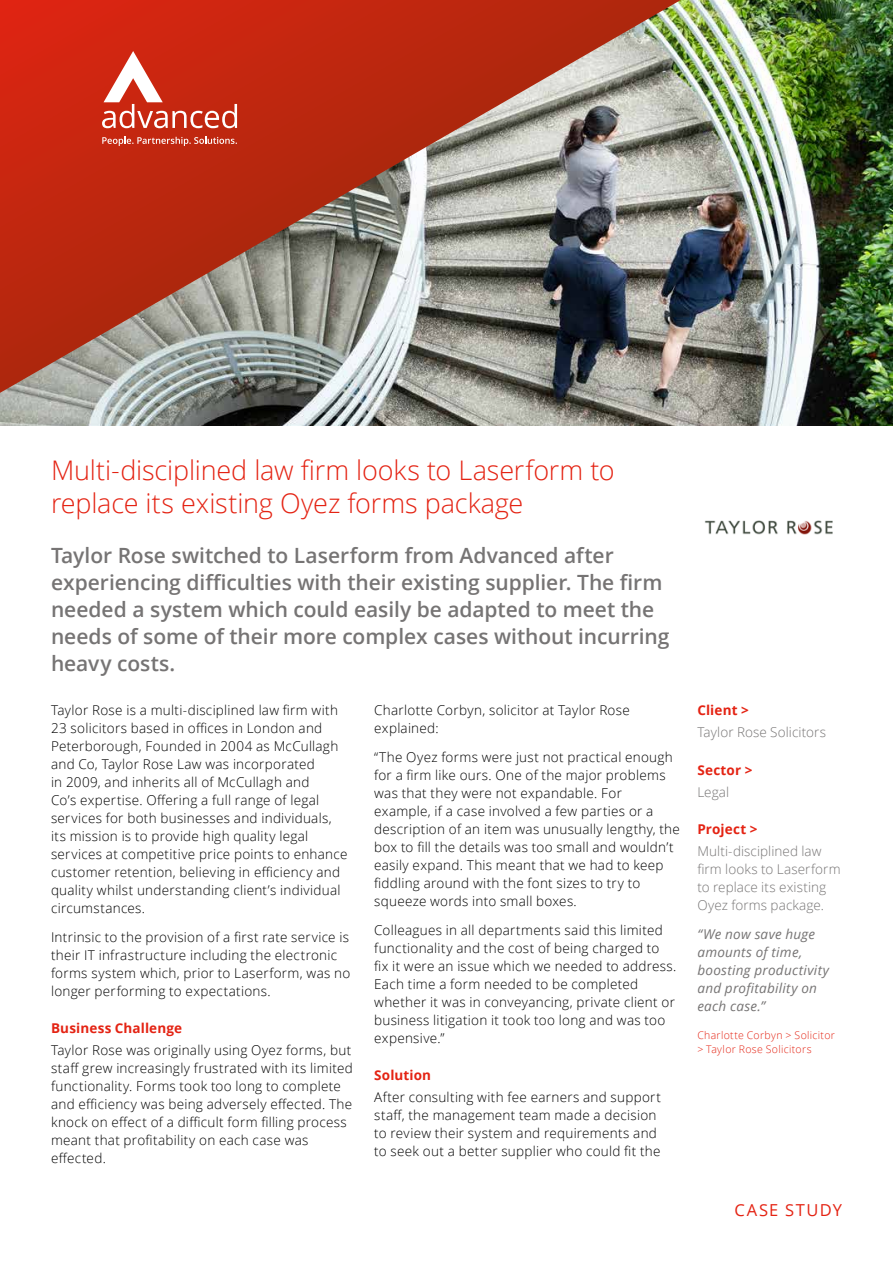
<style>
.page{position:relative;width:893px;height:1263px;background:#fff}
.page>*{position:absolute;margin:0;border:0;box-sizing:border-box;transform-origin:0 0}
.t1{font:300 27px/33px "Open Sans";letter-spacing:-.005em;color:#e42313}
.t2{font:600 21px/27px "Open Sans";letter-spacing:-.005em;color:#767474}
.t3{font:16.5px "Open Sans";letter-spacing:.09em;color:#e42313}
.t4{font:300 13.5px/18px "Open Sans";letter-spacing:.02em;color:#000}
.t5{font:300 13.5px/18px "Open Sans";letter-spacing:.005em;color:#767474}
.t6{font:italic 13.5px/18px "Open Sans";letter-spacing:.02em;color:#767474}
.t7{font:700 13.5px "Open Sans";letter-spacing:.01em;color:#e42313}
.t8{font:300 10.5px/13.5px "Open Sans";letter-spacing:.03em;color:#e42313}
</style>
<div class="page">
<img style="left:0;top:0;width:893px;height:425px">
<img style="left:704px;top:520px;width:129px;height:15px">
<svg style="left:0;top:0;width:681px;height:393px;background:#a76153"></svg>
<svg style="left:102px;top:137px;width:135px;height:9px"></svg>
<svg style="left:102px;top:51px;width:135px;height:77px"></svg>
<h1 class="t1" style="left:51px;top:453px;width:565px">Multi-disciplined law firm looks to Laserform to replace its existing Oyez forms package</h1>
<p class="t2" style="left:51px;top:541px;width:620px">Taylor Rose switched to Laserform from Advanced after experiencing difficulties with their existing supplier. The firm needed a system which could easily be adapted to meet the needs of some of their more complex cases without incurring heavy costs.</p>
<p class="t4" style="left:51px;top:701px;width:298px">Taylor Rose is a multi-disciplined law firm with 23 solicitors based in offices in London and Peterborough, Founded in 2004 as McCullagh and Co, Taylor Rose Law was incorporated<br>in 2009, and inherits all of McCullagh and<br>Co’s expertise. Offering a full range of legal services for both businesses and individuals, its mission is to provide high quality legal services at competitive price points to enhance customer retention, believing in efficiency and quality whilst understanding client’s individual circumstances.</p>
<p class="t4" style="left:51px;top:928px;width:301px">Intrinsic to the provision of a first rate service is their IT infrastructure including the electronic forms system which, prior to Laserform, was no longer performing to expectations.</p>
<p class="t7" style="left:51px;top:1019px;width:133px">Business Challenge</p>
<p class="t4" style="left:51px;top:1041px;width:303px">Taylor Rose was originally using Oyez forms, but staff grew increasingly frustrated with its limited functionality. Forms took too long to complete and efficiency was being adversely effected. The knock on effect of a difficult form filling process meant that profitability on each case was effected.</p>
<p class="t4" style="left:374px;top:701px;width:257px">Charlotte Corbyn, solicitor at Taylor Rose explained:</p>
<p class="t4" style="left:374px;top:748px;width:307px">“The Oyez forms were just not practical enough for a firm like ours. One of the major problems was that they were not expandable. For example, if a case involved a few parties or a description of an item was unusually lengthy, the box to fill the details was too small and wouldn’t easily expand. This meant that we had to keep fiddling around with the font sizes to try to squeeze words into small boxes.</p>
<p class="t4" style="left:374px;top:920px;width:304px">Colleagues in all departments said this limited functionality and the cost of being charged to fix it were an issue which we needed to address.<br>Each time a form needed to be completed whether it was in conveyancing, private client or business litigation it took too long and was too expensive.”</p>
<p class="t7" style="left:374px;top:1065px;width:58px">Solution</p>
<p class="t4" style="left:374px;top:1088px;width:288px">After consulting with fee earners and support staff, the management team made a decision to review their system and requirements and to seek out a better supplier who could fit the</p>
<p class="t7" style="left:697px;top:701px;width:53px">Client &gt;</p>
<p class="t5" style="left:697px;top:723px;width:130px">Taylor Rose Solicitors</p>
<p class="t7" style="left:697px;top:760px;width:57px">Sector &gt;</p>
<p class="t5" style="left:697px;top:783px;width:33px">Legal</p>
<p class="t7" style="left:697px;top:819px;width:62px">Project &gt;</p>
<p class="t5" style="left:697px;top:842px;width:145px">Multi-disciplined law firm looks to Laserform to replace its existing<br>Oyez forms package.</p>
<p class="t6" style="left:697px;top:925px;width:133px">“We now save huge amounts of time, boosting productivity and profitability on each case.”</p>
<p class="t8" style="left:697px;top:1028px;width:139px">Charlotte Corbyn &gt; Solicitor &gt; Taylor Rose Solicitors</p>
<p class="t3" style="left:734px;top:1199px;width:109px">CASE STUDY</p>
</div>
